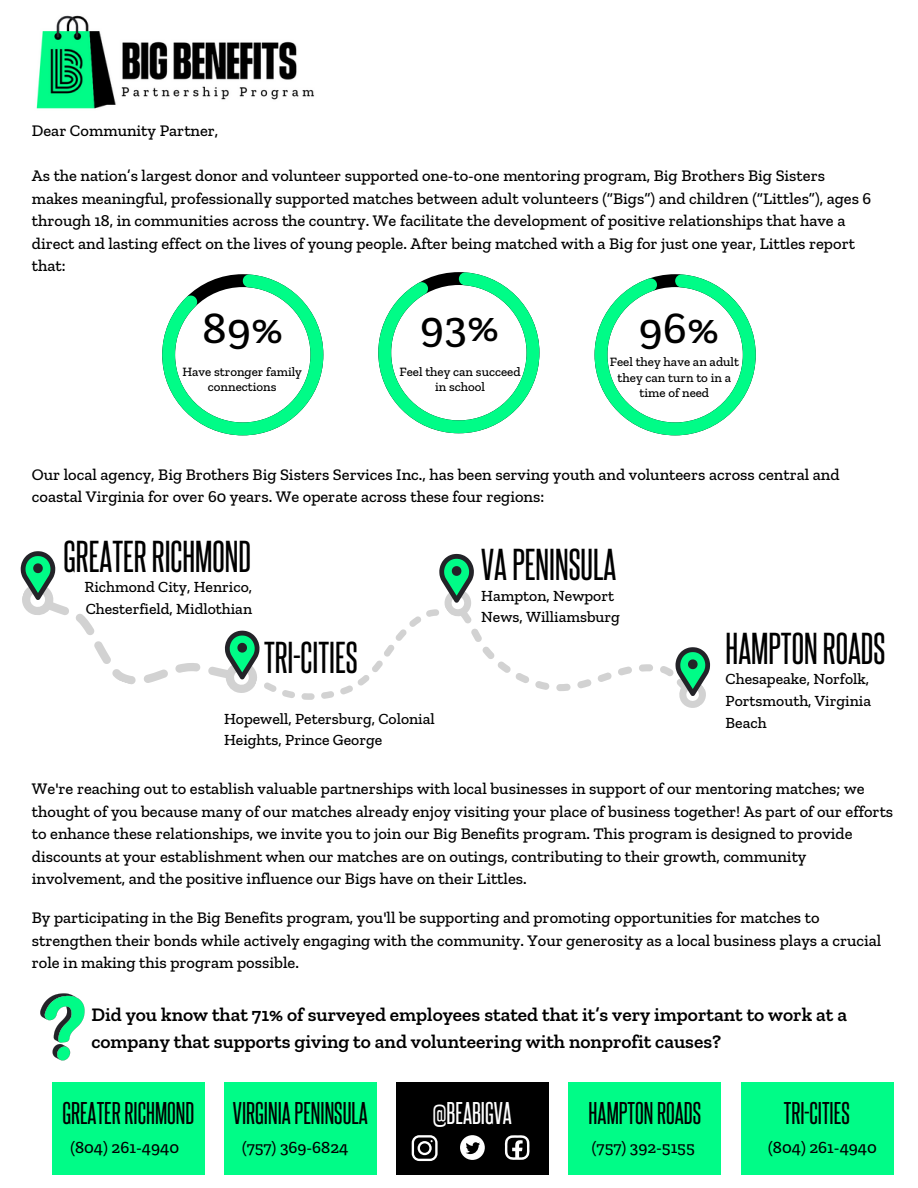
<style>
.page{position:relative;width:918px;height:1188px;background:#fff}
.page>*{position:absolute;margin:0;border:0;box-sizing:border-box;transform-origin:0 0}
.t1{font:500 44.55px "Zilla Slab";color:#000}
.t2{font:38.4px "Steelfish Rg";color:#000}
.t3{font:27px "Steelfish Rg";color:#000}
.t4{font:27px "Steelfish Rg";color:#fff}
.t5{font:600 19.5px/27px "Zilla Slab";color:#000}
.t6{font:500 16.95px "Zilla Slab";color:#000}
.t7{font:500 16.5px/22.5px "Zilla Slab";color:#000}
.t8{font:500 15.75px/21.8px "Zilla Slab";color:#000}
.t9{font:500 13.05px/15.1px "Zilla Slab";color:#000;text-align:center}
</style>
<div class="page">
<div style="left:52px;top:1082px;width:153px;height:92px;background:#00fc87"></div>
<div style="left:569px;top:1082px;width:152px;height:92px;background:#00fc87"></div>
<div style="left:741px;top:1082px;width:152px;height:92px;background:#00fc87"></div>
<svg style="left:378px;top:272px;width:161px;height:161px"></svg>
<svg style="left:162px;top:274px;width:161px;height:161px"></svg>
<svg style="left:474px;top:628px;width:237px;height:80px"></svg>
<svg style="left:20px;top:551px;width:454px;height:149px"></svg>
<svg style="left:675px;top:647px;width:35px;height:49px"></svg>
<svg style="left:595px;top:274px;width:161px;height:161px"></svg>
<svg style="left:40px;top:993px;width:45px;height:68px"></svg>
<div style="left:224px;top:1082px;width:153px;height:92px;background:#00fc87"></div>
<div style="left:396px;top:1082px;width:152px;height:92px;background:#000"></div>
<svg style="left:460px;top:1135px;width:25px;height:25px"></svg>
<svg style="left:505px;top:1135px;width:25px;height:25px"></svg>
<svg style="left:412px;top:1135px;width:26px;height:26px"></svg>
<img style="left:36px;top:15px;width:279px;height:94px">
<p class="t7" style="left:32px;top:119px;width:188px">Dear Community Partner,</p>
<p class="t7" style="left:32px;top:164px;width:841px">As the nation’s largest donor and volunteer supported one-to-one mentoring program, Big Brothers Big Sisters makes meaningful, professionally supported matches between adult volunteers (“Bigs”) and children (“Littles”), ages 6 through 18, in communities across the country. We facilitate the development of positive relationships that have a direct and lasting effect on the lives of young people. After being matched with a Big for just one year, Littles report that:</p>
<p class="t1" style="left:203px;top:301px;width:82px">89%</p>
<p class="t9" style="left:182px;top:364px;width:121px">Have stronger family connections</p>
<p class="t1" style="left:420px;top:299px;width:80px">93%</p>
<p class="t9" style="left:399px;top:364px;width:123px">Feel they can succeed in school</p>
<p class="t1" style="left:639px;top:301px;width:82px">96%</p>
<p class="t9" style="left:610px;top:354px;width:131px">Feel they have an adult they can turn to in a time of need</p>
<p class="t7" style="left:32px;top:463px;width:809px">Our local agency, Big Brothers Big Sisters Services Inc., has been serving youth and volunteers across central and coastal Virginia for over 60 years. We operate across these four regions:</p>
<p class="t2" style="left:64px;top:532px;width:189px">GREATERRICHMOND</p>
<p class="t8" style="left:85px;top:576px;width:169px">Richmond City, Henrico,<br>Chesterfield, Midlothian</p>
<p class="t2" style="left:481px;top:540px;width:137px">VAPENINSULA</p>
<p class="t8" style="left:481px;top:584px;width:140px">Hampton, Newport<br>News, Williamsburg</p>
<p class="t2" style="left:264px;top:633px;width:95px">TRI-CITIES</p>
<p class="t2" style="left:726px;top:624px;width:161px">HAMPTONROADS</p>
<p class="t8" style="left:726px;top:668px;width:147px">Chesapeake, Norfolk,<br>Portsmouth, Virginia<br>Beach</p>
<p class="t8" style="left:224px;top:707px;width:212px">Hopewell, Petersburg, Colonial<br>Heights, Prince George</p>
<p class="t7" style="left:32px;top:777px;width:863px">We're reaching out to establish valuable partnerships with local businesses in support of our mentoring matches; we thought of you because many of our matches already enjoy visiting your place of business together! As part of our efforts to enhance these relationships, we invite you to join our Big Benefits program. This program is designed to provide discounts at your establishment when our matches are on outings, contributing to their growth, community involvement, and the positive influence our Bigs have on their Littles.</p>
<p class="t7" style="left:32px;top:906px;width:851px">By participating in the Big Benefits program, you'll be supporting and promoting opportunities for matches to strengthen their bonds while actively engaging with the community. Your generosity as a local business plays a crucial role in making this program possible.</p>
<p class="t5" style="left:91px;top:1001px;width:757px">Did you know that 71% of surveyed employees stated that it’s very important to work at a company that supports giving to and volunteering with nonprofit causes?</p>
<p class="t3" style="left:62px;top:1096px;width:134px">GREATERRICHMOND</p>
<p class="t6" style="left:70px;top:1137px;width:110px">(804) 261-4940</p>
<p class="t3" style="left:233px;top:1096px;width:136px">VIRGINIAPENINSULA</p>
<p class="t6" style="left:242px;top:1137px;width:108px">(757) 369-6824</p>
<p class="t4" style="left:433px;top:1095px;width:81px">@BEABIGVA</p>
<p class="t3" style="left:589px;top:1096px;width:114px">HAMPTONROADS</p>
<p class="t6" style="left:592px;top:1137px;width:104px">(757) 392-5155</p>
<p class="t3" style="left:784px;top:1096px;width:68px">TRI-CITIES</p>
<p class="t6" style="left:768px;top:1137px;width:110px">(804) 261-4940</p>
</div>
